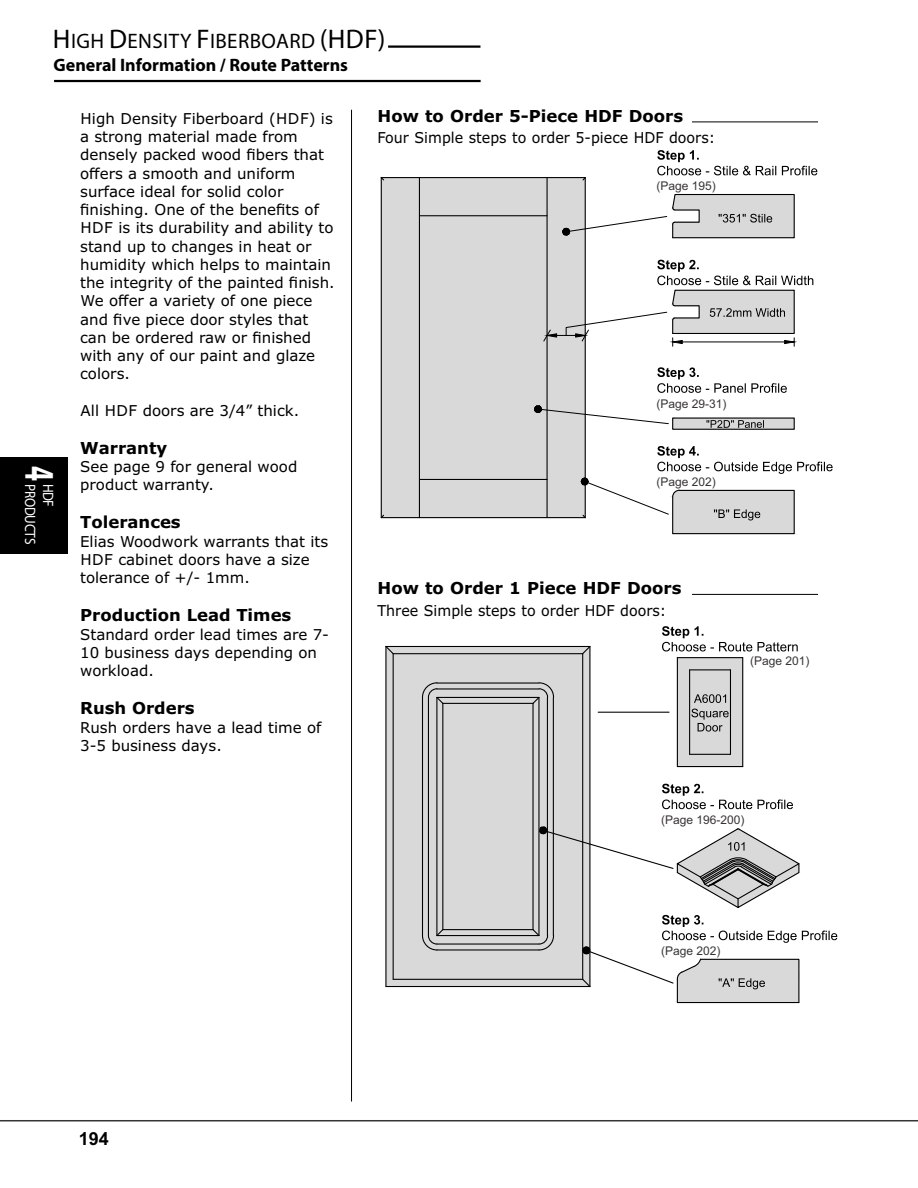
<style>
.page{position:relative;width:918px;height:1188px;background:#fff}
.page>*{position:absolute;margin:0;border:0;box-sizing:border-box;transform-origin:0 0}
.t1{font:700 42.3px "Myriad Pro";color:#fff;scale:.64 1}
.t2{font:21px "Myriad Pro";letter-spacing:.02em;color:#000}
.t3{font:700 18px "Myriad Pro";color:#000}
.t4{font:700 18px "Arial";color:#000}
.t5{font:700 16.5px "Verdana";color:#000}
.t6{font:15px/18.3px "Verdana";color:#000}
.t7{font:15px "Verdana";color:#000;scale:.95 1}
.t8{font:15px "Myriad Pro";letter-spacing:-.02em;color:#fff;scale:.89 1}
.t9{font:12px "Arial";color:#373435}
.s1{font-size:27px}
</style>
<div class="page">
<hr style="left:0;top:1120px;width:918px;height:1px;background:#373435">
<div style="left:387px;top:647px;width:202px;height:339px;background:#d9d9d9"></div>
<hr style="left:386px;top:646px;width:204px;height:1px;background:#000">
<hr style="left:443px;top:703px;width:90px;height:1px;background:#000">
<hr style="left:437px;top:697px;width:102px;height:1px;background:#000">
<hr style="left:437px;top:688px;width:102px;height:2px;background:#000">
<hr style="left:437px;top:682px;width:102px;height:2px;background:#000">
<hr style="left:393px;top:653px;width:190px;height:1px;background:#000">
<hr style="left:386px;top:986px;width:204px;height:1px;background:#000">
<hr style="left:443px;top:929px;width:90px;height:1px;background:#000">
<hr style="left:437px;top:935px;width:102px;height:1px;background:#000">
<hr style="left:437px;top:943px;width:102px;height:2px;background:#000">
<hr style="left:437px;top:949px;width:102px;height:2px;background:#000">
<hr style="left:393px;top:979px;width:190px;height:1px;background:#000">
<hr style="left:385px;top:646px;width:2px;height:341px;background:#000">
<hr style="left:442px;top:703px;width:1px;height:227px;background:#000">
<hr style="left:436px;top:697px;width:1px;height:239px;background:#000">
<hr style="left:428px;top:697px;width:1px;height:239px;background:#000">
<hr style="left:422px;top:697px;width:1px;height:239px;background:#000">
<hr style="left:393px;top:654px;width:1px;height:325px;background:#000">
<hr style="left:589px;top:646px;width:1px;height:341px;background:#000">
<hr style="left:532px;top:703px;width:2px;height:227px;background:#000">
<hr style="left:538px;top:697px;width:2px;height:239px;background:#000">
<hr style="left:547px;top:697px;width:1px;height:239px;background:#000">
<hr style="left:553px;top:697px;width:1px;height:239px;background:#000">
<hr style="left:582px;top:654px;width:1px;height:325px;background:#000">
<svg style="left:385px;top:645px;width:10px;height:10px"></svg>
<svg style="left:581px;top:645px;width:10px;height:10px"></svg>
<svg style="left:421px;top:682px;width:23px;height:23px"></svg>
<svg style="left:531px;top:682px;width:24px;height:23px"></svg>
<svg style="left:421px;top:928px;width:23px;height:23px"></svg>
<svg style="left:531px;top:928px;width:24px;height:23px"></svg>
<svg style="left:662px;top:784px;width:131px;height:25px"></svg>
<svg style="left:662px;top:626px;width:136px;height:26px"></svg>
<svg style="left:581px;top:915px;width:256px;height:89px"></svg>
<hr style="left:677px;top:657px;width:66px;height:1px;background:#000">
<svg style="left:677px;top:658px;width:66px;height:109px;background:#c0c0c0"></svg>
<hr style="left:598px;top:712px;width:71px;height:1px;background:#000">
<svg style="left:540px;top:827px;width:260px;height:82px"></svg>
<div style="left:382px;top:178px;width:203px;height:339px;background:#d9d9d9"></div>
<svg style="left:657px;top:150px;width:160px;height:25px"></svg>
<hr style="left:381px;top:177px;width:204px;height:1px;background:#000">
<hr style="left:419px;top:215px;width:128px;height:1px;background:#000">
<hr style="left:381px;top:517px;width:204px;height:1px;background:#000">
<hr style="left:419px;top:479px;width:128px;height:1px;background:#000">
<hr style="left:381px;top:178px;width:1px;height:340px;background:#000">
<hr style="left:419px;top:178px;width:1px;height:340px;background:#000">
<hr style="left:585px;top:178px;width:1px;height:340px;background:#000">
<hr style="left:547px;top:178px;width:1px;height:340px;background:#000">
<svg style="left:582px;top:177px;width:4px;height:4px"></svg>
<svg style="left:380px;top:177px;width:5px;height:4px"></svg>
<svg style="left:380px;top:514px;width:5px;height:5px"></svg>
<div style="left:672px;top:418px;width:123px;height:12px;border:1px solid #000"></div>
<svg style="left:657px;top:367px;width:130px;height:26px"></svg>
<hr style="left:547px;top:335px;width:38px;height:1px;background:#000">
<svg style="left:543px;top:329px;width:14px;height:13px"></svg>
<svg style="left:566px;top:260px;width:247px;height:86px"></svg>
<svg style="left:563px;top:193px;width:232px;height:46px"></svg>
<svg style="left:535px;top:406px;width:260px;height:23px"></svg>
<svg style="left:581px;top:446px;width:252px;height:89px"></svg>
<hr style="left:54px;top:80px;width:427px;height:2px;background:#000">
<hr style="left:692px;top:122px;width:126px;height:1px;background:#000">
<hr style="left:692px;top:594px;width:126px;height:1px;background:#000">
<hr style="left:351px;top:110px;width:1px;height:992px;background:#000">
<hr style="left:388px;top:45px;width:92px;height:3px;background:#000">
<div style="left:0;top:457px;width:68px;height:96px;background:#000"></div>
<h2 class="t2" style="left:53px;top:32px;width:334px"><span class="s1">H</span>IGH <span class="s1">D</span>ENSITY <span class="s1">F</span>IBERBOARD <span class="s1">(HDF)</span></h2>
<p class="t3" style="left:53px;top:58px;width:296px">General Information / Route Patterns</p>
<h1 class="t1" style="left:57px;top:466px;width:25px;rotate:90deg">4</h1>
<p class="t8" style="left:37px;top:484px;width:69px;rotate:90deg">PRODUCTS</p>
<p class="t8" style="left:55px;top:484px;width:27px;rotate:90deg">HDF</p>
<p class="t6" style="left:80px;top:111px;width:256px">High Density Fiberboard (HDF) is a strong material made from densely packed wood fibers that offers a smooth and uniform surface ideal for solid color finishing. One of the benefits of<br>HDF is its durability and ability to stand up to changes in heat or humidity which helps to maintain the integrity of the painted finish.<br>We offer a variety of one piece and five piece door styles that can be ordered raw or finished with any of our paint and glaze colors.</p>
<p class="t6" style="left:80px;top:402px;width:220px">All HDF doors are 3/4” thick.</p>
<p class="t5" style="left:80px;top:441px;width:89px">Warranty</p>
<p class="t6" style="left:80px;top:459px;width:219px">See page 9 for general wood product warranty.</p>
<p class="t5" style="left:80px;top:516px;width:102px">Tolerances</p>
<p class="t6" style="left:80px;top:534px;width:250px">Elias Woodwork warrants that its<br>HDF cabinet doors have a size tolerance of +/- 1mm.</p>
<p class="t5" style="left:80px;top:609px;width:213px">Production Lead Times</p>
<p class="t6" style="left:80px;top:627px;width:250px">Standard order lead times are 7-<br>10 business days depending on workload.</p>
<p class="t5" style="left:80px;top:702px;width:116px">Rush Orders</p>
<p class="t6" style="left:80px;top:720px;width:243px">Rush orders have a lead time of<br>3-5 business days.</p>
<p class="t5" style="left:378px;top:109px;width:307px">How to Order 5-Piece HDF Doors</p>
<p class="t7" style="left:377px;top:132px;width:357px">Four Simple steps to order 5-piece HDF doors:</p>
<p class="t9" style="left:657px;top:182px;width:61px">(Page 195)</p>
<p class="t9" style="left:657px;top:399px;width:72px">(Page 29-31)</p>
<p class="t9" style="left:657px;top:477px;width:61px">(Page 202)</p>
<p class="t5" style="left:378px;top:582px;width:305px">How to Order 1 Piece HDF Doors</p>
<p class="t7" style="left:377px;top:604px;width:306px">Three Simple steps to order HDF doors:</p>
<p class="t9" style="left:750px;top:656px;width:61px">(Page 201)</p>
<p class="t9" style="left:661px;top:815px;width:85px">(Page 196-200)</p>
<p class="t9" style="left:661px;top:946px;width:61px">(Page 202)</p>
<p class="t4" style="left:79px;top:1132px;width:32px">194</p>
</div>
